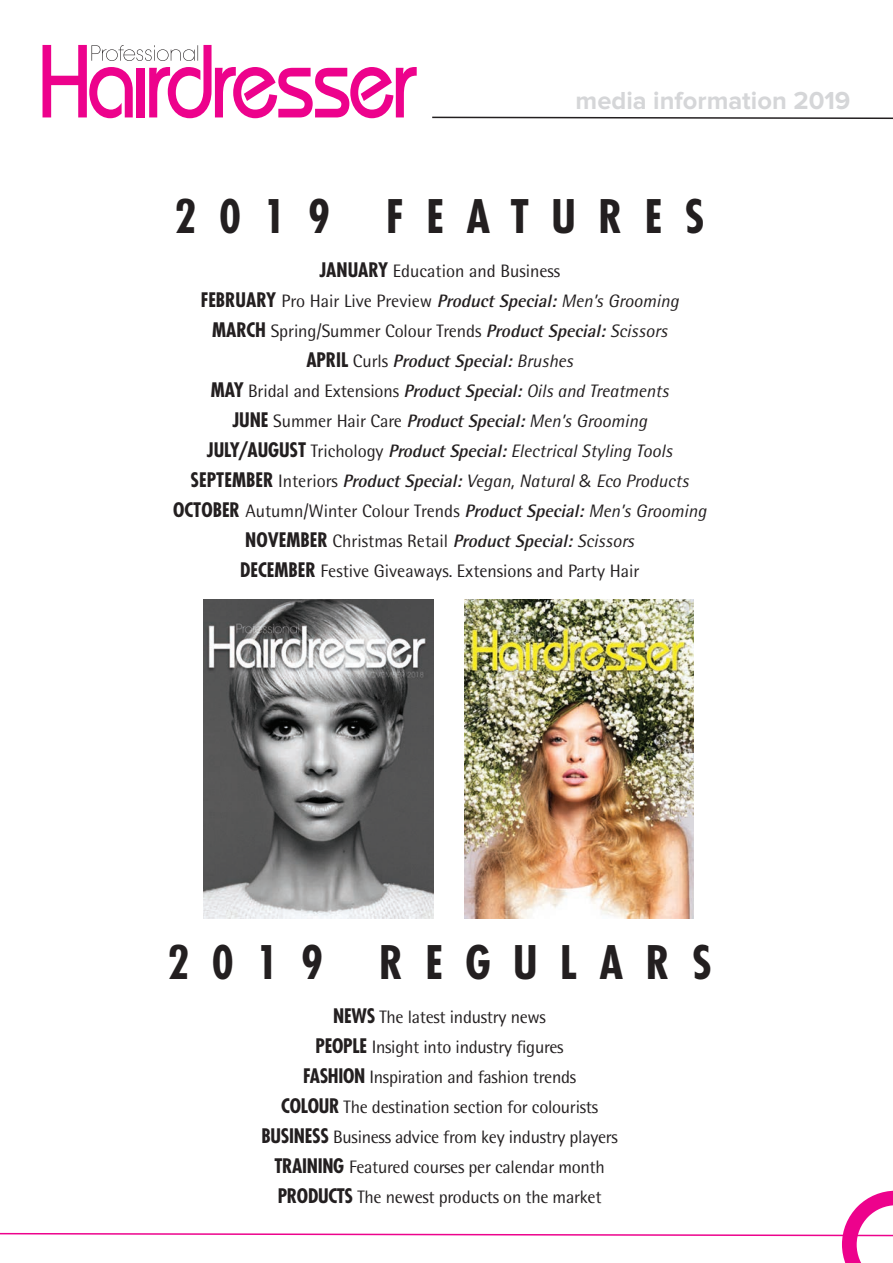
<style>
.page{position:relative;width:893px;height:1263px;background:#fff}
.page>*{position:absolute;margin:0;border:0;box-sizing:border-box;transform-origin:0 0}
.t1{font:700 condensed 45px "Futura";letter-spacing:.5em;color:#231f20}
.t2{font:700 25.5px "Proxima Nova";color:#d5d6d8}
.t3{font:18px/30px "Rotis Semi Sans";letter-spacing:-.015em;color:#231f20;text-align:center}
.s1{font-family:"Futura";font-weight:700;font-stretch:condensed;font-size:19.5px}
.s2{font-weight:700;font-style:italic}
.s3{font-style:italic}
.s4{font-family:"Gotham"}
</style>
<div class="page">
<svg style="left:432px;top:116px;width:461px;height:3px"></svg>
<svg style="left:0;top:1191px;width:893px;height:72px"></svg>
<svg style="left:43px;top:45px;width:374px;height:73px"></svg>
<img style="left:204px;top:599px;width:229px;height:319px">
<img style="left:464px;top:599px;width:230px;height:319px">
<h2 class="t2" style="left:576px;top:92px;width:276px">media information 2019</h2>
<h1 class="t1" style="left:175px;top:197px;width:532px">2019 FEATURES</h1>
<p class="t3" style="left:173px;top:258px;width:535px"><span class="s1">JANUARY</span> Education and Business<br><span class="s1">FEBRUARY</span> Pro Hair Live Preview <span class="s2">Product Special:</span><span class="s3">Men’s Grooming </span><span class="s1">MARCH</span> Spring/Summer Colour Trends <span class="s2">Product Special:</span><span class="s3">Scissors<br></span><span class="s1">APRIL</span> Curls <span class="s2">Product Special:</span><span class="s3">Brushes<br></span><span class="s1">MAY</span> Bridal and Extensions <span class="s2">Product Special:</span><span class="s3">Oils and Treatments<br></span><span class="s1">JUNE</span> Summer Hair Care <span class="s2">Product Special:</span><span class="s3">Men’s Grooming<br></span><span class="s1">JULY/AUGUST</span> Trichology <span class="s2">Product Special:</span><span class="s3">Electrical Styling Tools </span><span class="s1">SEPTEMBER</span> Interiors <span class="s2">Product Special:</span><span class="s3">Vegan, Natural</span> <span class="s4">&amp;</span> <span class="s3">Eco Products </span><span class="s1">OCTOBER</span> Autumn/Winter Colour Trends <span class="s2">Product Special:</span> <span class="s3">Men’s Grooming </span><span class="s1">NOVEMBER</span> Christmas Retail <span class="s2">Product Special:</span> <span class="s3">Scissors<br></span><span class="s1">DECEMBER</span> Festive Giveaways. Extensions and Party Hair</p>
<h1 class="t1" style="left:167px;top:943px;width:546px">2019 REGULARS</h1>
<p class="t3" style="left:262px;top:1004px;width:358px"><span class="s1">NEWS</span> The latest industry news<br><span class="s1">PEOPLE</span> Insight into industry figures<br><span class="s1">FASHION</span> Inspiration and fashion trends<br><span class="s1">COLOUR</span> The destination section for colourists <span class="s1">BUSINESS</span> Business advice from key industry players <span class="s1">TRAINING</span> Featured courses per calendar month <span class="s1">PRODUCTS</span> The newest products on the market</p>
</div>
